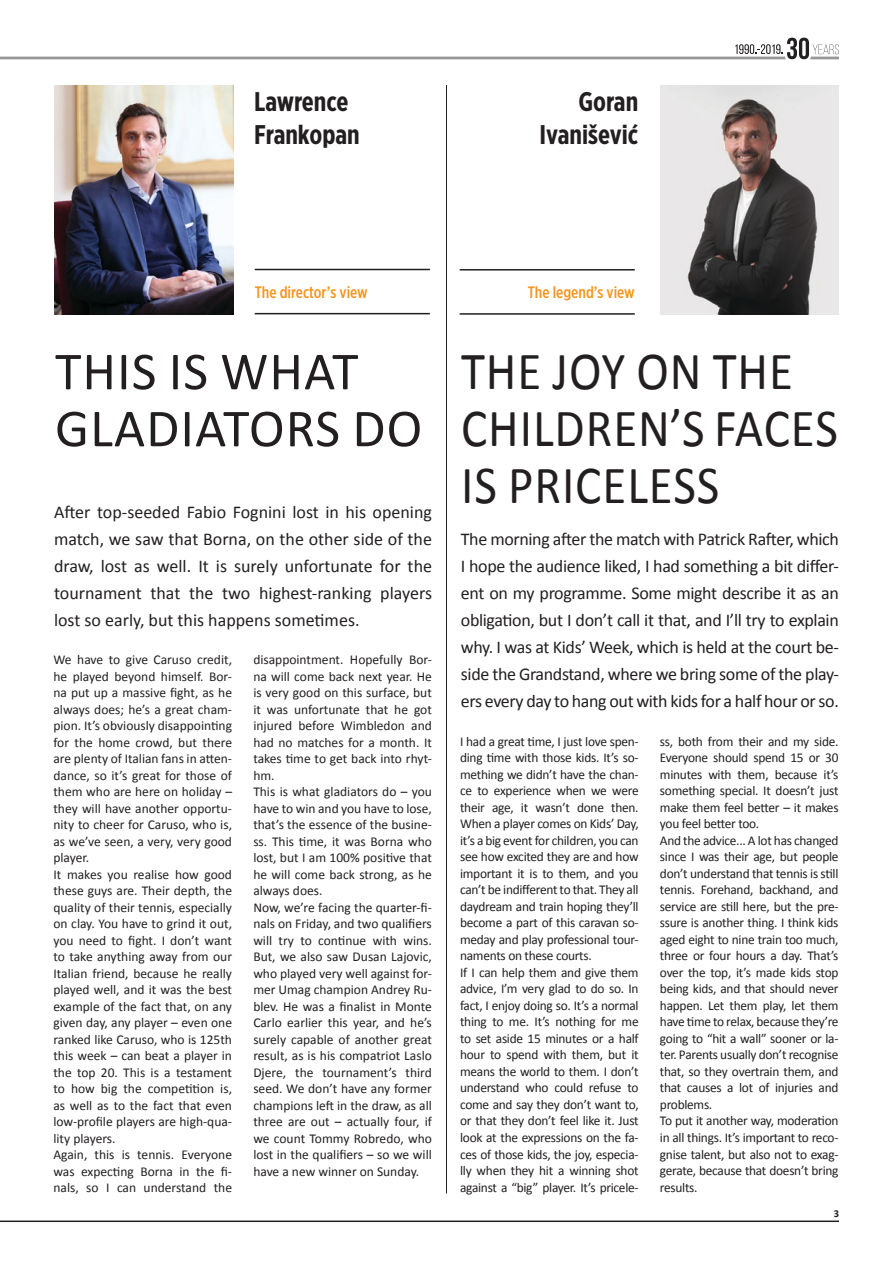
<style>
.page{position:relative;width:893px;height:1263px;background:#fff}
.page>*{position:absolute;margin:0;border:0;box-sizing:border-box;transform-origin:0 0}
.t1{font:54px/57px "Calibri";letter-spacing:.02em;color:#231f20;scale:.91 1}
.t2{font:54px/57px "Calibri";letter-spacing:.02em;color:#231f20}
.t3{font:700 27px/32.4px "Gotham X Narrow";color:#231f20}
.t4{font:18px/27px "Calibri";letter-spacing:-.02em;color:#231f20;text-align:justify}
.t5{font:500 16.5px "Gotham X Narrow";color:#f7941d}
.t6{font:13.5px/16.5px "Calibri";letter-spacing:-.015em;color:#231f20}
.t7{font:700 10.5px "Calibri";color:#231f20}
</style>
<div class="page">
<hr style="left:0;top:1220px;width:839px;height:2px;background:#231f20">
<svg style="left:0;top:38px;width:839px;height:21px"></svg>
<img style="left:54px;top:85px;width:179px;height:230px">
<hr style="left:255px;top:269px;width:175px;height:1px;background:#231f20">
<hr style="left:460px;top:269px;width:175px;height:1px;background:#231f20">
<hr style="left:255px;top:313px;width:175px;height:1px;background:#231f20">
<hr style="left:460px;top:313px;width:175px;height:2px;background:#231f20">
<img style="left:660px;top:85px;width:179px;height:230px">
<hr style="left:446px;top:85px;width:1px;height:1108px;background:#231f20">
<h2 class="t3" style="left:254px;top:85px;width:107px">Lawrence<br>Frankopan</h2>
<h2 class="t3" style="left:539px;top:85px;width:100px;text-align:right">Goran<br>Ivanišević</h2>
<p class="t5" style="left:255px;top:282px;width:114px">The director’s view</p>
<p class="t5" style="left:528px;top:283px;width:109px">The legend’s view</p>
<h1 class="t2" style="left:55px;top:343px;width:369px">THIS IS WHAT<br>GLADIATORS DO</h1>
<h1 class="t1" style="left:461px;top:343px;width:416px">THE JOY ON THE<br>CHILDREN’S FACES<br>IS PRICELESS</h1>
<p class="t4" style="left:54px;top:498px;width:380px">After top-seeded Fabio Fognini lost in his opening match, we saw that Borna, on the other side of the draw, lost as well. It is surely unfortunate for the tournament that the two highest-ranking players lost so early, but this happens sometimes.</p>
<p class="t4" style="left:461px;top:526px;width:380px">The morning after the match with Patrick Rafter, which I hope the audience liked, I had something a bit differ&shy;ent on my programme. Some might describe it as an obligation, but I don’t call it that, and I’ll try to explain why. I was at Kids’ Week, which is held at the court be&shy;side the Grandstand, where we bring some of the play&shy;ers every day to hang out with kids for a half hour or so.</p>
<p class="t6" style="left:53px;top:651px;width:180px">We have to give Caruso credit, he played beyond himself. Bor&shy;na put up a massive fight, as he always does; he’s a great cham&shy;pion. It’s obviously disappointing for the home crowd, but there are plenty of Italian fans in atten&shy;dance, so it’s great for those of them who are here on holiday – they will have another opportu&shy;nity to cheer for Caruso, who is, as we’ve seen, a very, very good player.<br>It makes you realise how good these guys are. Their depth, the quality of their tennis, especially on clay. You have to grind it out, you need to fight. I don’t want to take anything away from our<br>Italian friend, because he really played well, and it was the best example of the fact that, on any given day, any player – even one ranked like Caruso, who is 125th this week – can beat a player in the top 20. This is a testament to how big the competition is, as well as to the fact that even low-profile players are high-qua&shy;lity players.<br>Again, this is tennis. Everyone was expecting Borna in the fi&shy;nals, so I can understand the</p>
<p class="t6" style="left:253px;top:651px;width:180px">disappointment. Hopefully Bor&shy;na will come back next year. He is very good on this surface, but it was unfortunate that he got injured before Wimbledon and had no matches for a month. It takes time to get back into rhyt&shy;hm.<br>This is what gladiators do – you have to win and you have to lose, that’s the essence of the busine&shy;ss. This time, it was Borna who lost, but I am 100% positive that he will come back strong, as he always does.<br>Now, we’re facing the quarter-fi&shy;nals on Friday, and two qualifiers will try to continue with wins.<br>But, we also saw Dusan Lajovic, who played very well against for&shy;mer Umag champion Andrey Ru&shy;blev. He was a finalist in Monte<br>Carlo earlier this year, and he’s surely capable of another great result, as is his compatriot Laslo<br>Djere, the tournament’s third seed. We don’t have any former champions left in the draw, as all three are out – actually four, if we count Tommy Robredo, who lost in the qualifiers – so we will have a new winner on Sunday.</p>
<p class="t6" style="left:460px;top:733px;width:180px">I had a great time, I just love spen&shy;ding time with those kids. It’s so&shy;mething we didn’t have the chan&shy;ce to experience when we were their age, it wasn’t done then.<br>When a player comes on Kids’ Day, it’s a big event for children, you can see how excited they are and how important it is to them, and you can’t be indifferent to that. They all daydream and train hoping they’ll become a part of this caravan so&shy;meday and play professional tour&shy;naments on these courts.<br>If I can help them and give them advice, I’m very glad to do so. In fact, I enjoy doing so. It’s a normal thing to me. It’s nothing for me to set aside 15 minutes or a half hour to spend with them, but it means the world to them. I don’t understand who could refuse to come and say they don’t want to, or that they don’t feel like it. Just look at the expressions on the fa&shy;ces of those kids, the joy, especia&shy;lly when they hit a winning shot against a “big” player. It’s pricele-</p>
<p class="t6" style="left:660px;top:733px;width:180px">ss, both from their and my side.<br>Everyone should spend 15 or 30 minutes with them, because it’s something special. It doesn’t just make them feel better – it makes you feel better too.<br>And the advice... A lot has changed since I was their age, but people don’t understand that tennis is still tennis. Forehand, backhand, and service are still here, but the pre&shy;ssure is another thing. I think kids aged eight to nine train too much, three or four hours a day. That’s over the top, it’s made kids stop being kids, and that should never happen. Let them play, let them have time to relax, because they’re going to “hit a wall” sooner or la&shy;ter. Parents usually don’t recognise that, so they overtrain them, and that causes a lot of injuries and problems.<br>To put it another way, moderation in all things. It’s important to reco&shy;gnise talent, but also not to exag&shy;gerate, because that doesn’t bring results.</p>
<p class="t7" style="left:834px;top:1207px;width:7px">3</p>
</div>
